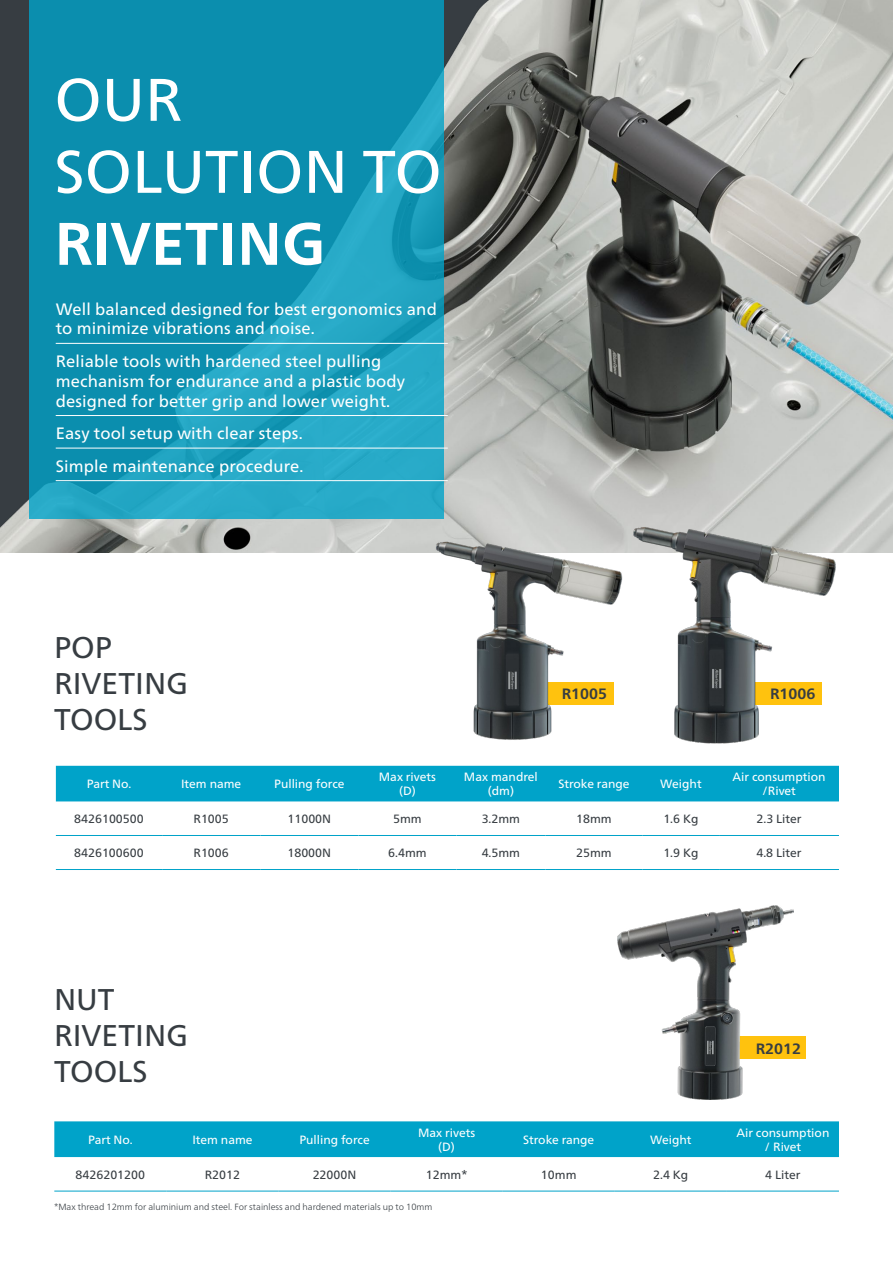
<style>
.page{position:relative;width:893px;height:1263px;background:#fff}
.page>*{position:absolute;margin:0;border:0;box-sizing:border-box;transform-origin:0 0}
.t1{font:60px/72px "Neue Frutiger World";color:#fff}
.t2{font:700 60px "Neue Frutiger World";color:#fff}
.t3{font:30px/36px "Neue Frutiger World";color:#373d42}
.t4{font:16.5px/19.8px "Neue Frutiger World";letter-spacing:.01em;color:#fff}
.t5{font:700 15px "Neue Frutiger World";color:#373d42}
.t6{font:12px/14.4px "Neue Frutiger World";color:#fff;text-align:center}
.t7{font:12px "Neue Frutiger World";color:#373d42}
.t8{font:300 9px "Neue Frutiger World";color:#373d42}
</style>
<div class="page">
<img style="left:0;top:0;width:893px;height:553px">
<img style="left:629px;top:524px;width:210px;height:220px">
<img style="left:433px;top:539px;width:191px;height:201px">
<svg style="left:29px;top:0;width:415px;height:519px;background:#1396b5"></svg>
<hr style="left:56px;top:343px;width:392px;height:1px;background:#fff">
<hr style="left:56px;top:415px;width:392px;height:1px;background:#fff">
<hr style="left:56px;top:448px;width:392px;height:1px;background:#fff">
<hr style="left:56px;top:480px;width:392px;height:1px;background:#fff">
<div style="left:736px;top:1037px;width:69px;height:22px;background:#ffc20e"></div>
<img style="left:618px;top:905px;width:175px;height:194px">
<div style="left:56px;top:766px;width:783px;height:35px;background:#00a3c9"></div>
<hr style="left:56px;top:835px;width:106px;height:1px;background:#00a3c9">
<hr style="left:162px;top:835px;width:98px;height:1px;background:#00a3c9">
<hr style="left:260px;top:835px;width:98px;height:1px;background:#00a3c9">
<hr style="left:358px;top:835px;width:98px;height:1px;background:#00a3c9">
<hr style="left:456px;top:835px;width:89px;height:1px;background:#00a3c9">
<hr style="left:545px;top:835px;width:98px;height:1px;background:#00a3c9">
<hr style="left:643px;top:835px;width:76px;height:1px;background:#00a3c9">
<hr style="left:719px;top:835px;width:120px;height:1px;background:#00a3c9">
<hr style="left:56px;top:869px;width:106px;height:1px;background:#00a3c9">
<hr style="left:162px;top:869px;width:98px;height:1px;background:#00a3c9">
<hr style="left:260px;top:869px;width:98px;height:1px;background:#00a3c9">
<hr style="left:358px;top:869px;width:98px;height:1px;background:#00a3c9">
<hr style="left:456px;top:869px;width:89px;height:1px;background:#00a3c9">
<hr style="left:545px;top:869px;width:98px;height:1px;background:#00a3c9">
<hr style="left:643px;top:869px;width:76px;height:1px;background:#00a3c9">
<hr style="left:719px;top:869px;width:120px;height:1px;background:#00a3c9">
<div style="left:54px;top:1121px;width:785px;height:36px;background:#00a3c9"></div>
<hr style="left:54px;top:1191px;width:112px;height:1px;background:#00a3c9">
<hr style="left:166px;top:1191px;width:112px;height:1px;background:#00a3c9">
<hr style="left:278px;top:1191px;width:113px;height:1px;background:#00a3c9">
<hr style="left:391px;top:1191px;width:112px;height:1px;background:#00a3c9">
<hr style="left:503px;top:1191px;width:112px;height:1px;background:#00a3c9">
<hr style="left:615px;top:1191px;width:112px;height:1px;background:#00a3c9">
<hr style="left:727px;top:1191px;width:112px;height:1px;background:#00a3c9">
<h1 class="t1" style="left:54px;top:65px;width:389px">OUR<br>SOLUTION TO</h1>
<h1 class="t2" style="left:54px;top:191px;width:273px">RIVETING</h1>
<p class="t4" style="left:56px;top:299px;width:383px">Well balanced designed for best ergonomics and to minimize vibrations and noise.</p>
<p class="t4" style="left:56px;top:352px;width:351px">Reliable tools with hardened steel pulling mechanism for endurance and a plastic body designed for better grip and lower weight.</p>
<p class="t4" style="left:56px;top:417px;width:249px;line-height:32.5px">Easy tool setup with clear steps.<br>Simple maintenance procedure.</p>
<h2 class="t3" style="left:54px;top:630px;width:136px">POP<br>RIVETING<br>TOOLS</h2>
<p class="t5" style="left:562px;top:681px;width:47px">R1005</p>
<p class="t5" style="left:770px;top:681px;width:47px">R1006</p>
<p class="t6" style="left:87px;top:777px;width:46px">Part No.</p>
<p class="t6" style="left:181px;top:777px;width:62px">Item name</p>
<p class="t6" style="left:274px;top:777px;width:72px">Pulling force</p>
<p class="t6" style="left:379px;top:770px;width:59px">Max rivets (D)</p>
<p class="t6" style="left:464px;top:770px;width:75px">Max mandrel (dm)</p>
<p class="t6" style="left:558px;top:777px;width:73px">Stroke range</p>
<p class="t6" style="left:660px;top:777px;width:43px">Weight</p>
<p class="t6" style="left:732px;top:770px;width:95px">Air consumption /Rivet</p>
<p class="t7" style="left:74px;top:809px;width:71px">8426100500</p>
<p class="t7" style="left:194px;top:809px;width:37px">R1005</p>
<p class="t7" style="left:287px;top:809px;width:45px">11000N</p>
<p class="t7" style="left:393px;top:809px;width:30px">5mm</p>
<p class="t7" style="left:482px;top:809px;width:40px">3.2mm</p>
<p class="t7" style="left:576px;top:809px;width:37px">18mm</p>
<p class="t7" style="left:663px;top:809px;width:37px">1.6 Kg</p>
<p class="t7" style="left:756px;top:809px;width:47px">2.3 Liter</p>
<p class="t7" style="left:74px;top:843px;width:71px">8426100600</p>
<p class="t7" style="left:193px;top:843px;width:37px">R1006</p>
<p class="t7" style="left:287px;top:843px;width:45px">18000N</p>
<p class="t7" style="left:388px;top:843px;width:40px">6.4mm</p>
<p class="t7" style="left:482px;top:843px;width:40px">4.5mm</p>
<p class="t7" style="left:576px;top:843px;width:37px">25mm</p>
<p class="t7" style="left:663px;top:843px;width:37px">1.9 Kg</p>
<p class="t7" style="left:756px;top:843px;width:47px">4.8 Liter</p>
<h2 class="t3" style="left:54px;top:982px;width:136px">NUT<br>RIVETING<br>TOOLS</h2>
<p class="t5" style="left:756px;top:1035px;width:47px">R2012</p>
<p class="t6" style="left:88px;top:1133px;width:46px">Part No.</p>
<p class="t6" style="left:192px;top:1133px;width:62px">Item name</p>
<p class="t6" style="left:299px;top:1133px;width:72px">Pulling force</p>
<p class="t6" style="left:418px;top:1125px;width:59px">Max rivets (D)</p>
<p class="t6" style="left:523px;top:1133px;width:73px">Stroke range</p>
<p class="t6" style="left:650px;top:1133px;width:43px">Weight</p>
<p class="t6" style="left:736px;top:1125px;width:95px">Air consumption / Rivet</p>
<p class="t7" style="left:76px;top:1165px;width:71px">8426201200</p>
<p class="t7" style="left:205px;top:1165px;width:37px">R2012</p>
<p class="t7" style="left:313px;top:1165px;width:45px">22000N</p>
<p class="t7" style="left:426px;top:1165px;width:43px">12mm*</p>
<p class="t7" style="left:541px;top:1165px;width:37px">10mm</p>
<p class="t7" style="left:653px;top:1165px;width:37px">2.4 Kg</p>
<p class="t7" style="left:765px;top:1165px;width:37px">4 Liter</p>
<p class="t8" style="left:54px;top:1199px;width:380px">*Max thread 12mm for aluminium and steel. For stainless and hardened materials up to 10mm</p>
</div>
